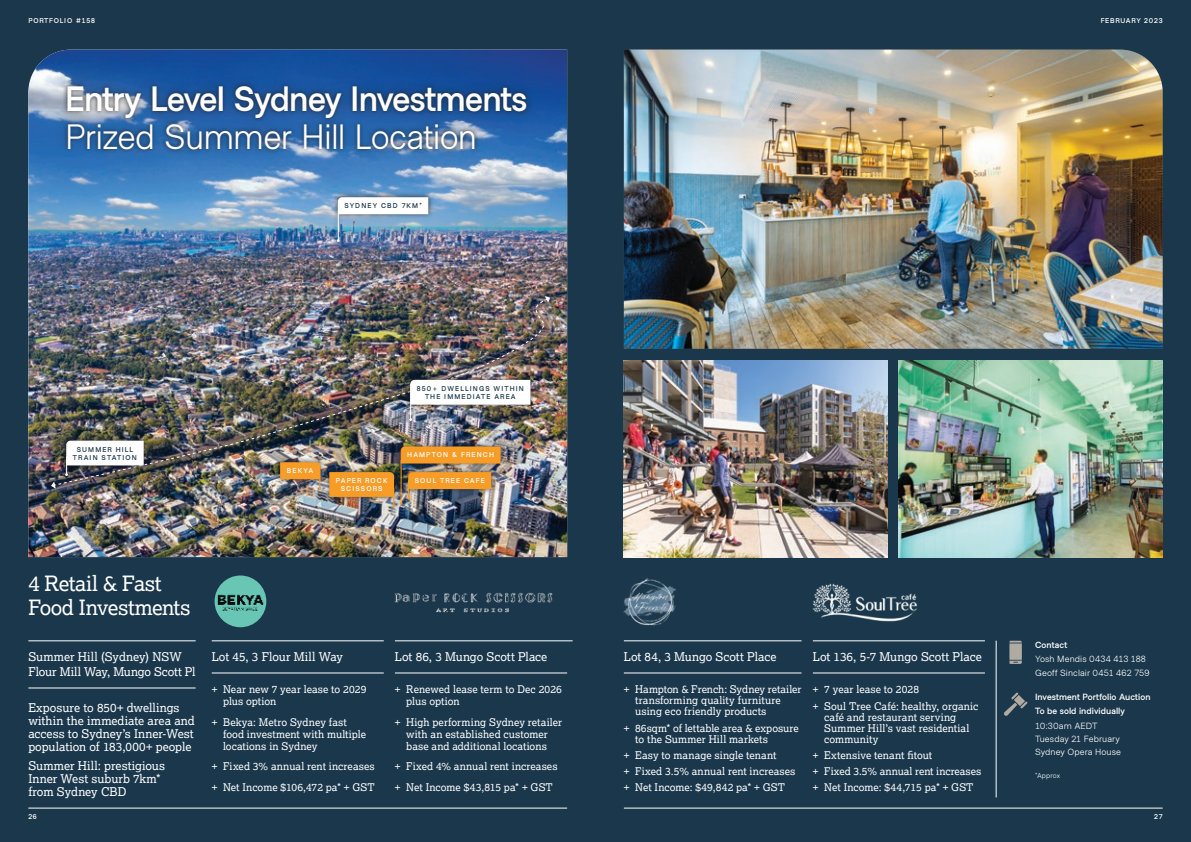
<style>
.page{position:relative;width:1191px;height:842px;background:#fff}
.page>*{position:absolute;margin:0;border:0;box-sizing:border-box;transform-origin:0 0}
.t1{font:700 35.1px "Metro Sans";letter-spacing:-.02em;color:#fff}
.t2{font:35.1px "Metro Sans";letter-spacing:-.025em;color:#fff}
.t3{font:21px/24px "Lexia";letter-spacing:-.02em;color:#fff}
.t4{font:12px/13px "Lexia";color:#fff}
.t5{font:10.5px/12px "Lexia";letter-spacing:.005em;color:#fff}
.t6{font:9px/13px "Metro Sans";letter-spacing:.01em;color:#fff}
.t7{font:700 9px/13.8px "Metro Sans";letter-spacing:.01em;color:#fff}
.t8{font:700 7px/8px "Metro Sans";letter-spacing:.165em;color:#1a374b;text-align:center}
.t9{font:700 7px/8px "Metro Sans";letter-spacing:.155em;color:#fff;text-align:center}
.t10{font:700 7px "Metro Sans";letter-spacing:.12em;color:#fff}
.t11{font:7px "Metro Sans";letter-spacing:.015em;color:#fff}
</style>
<div class="page">
<div style="left:0;top:0;width:595px;height:842px;background:#1a374b"></div>
<img style="left:28px;top:235px;width:539px;height:322px">
<img style="left:28px;top:50px;width:539px;height:185px">
<hr style="left:395px;top:641px;width:177px;height:1px;background:#fff">
<hr style="left:212px;top:641px;width:172px;height:1px;background:#fff">
<hr style="left:395px;top:673px;width:172px;height:1px;background:#fff">
<hr style="left:212px;top:673px;width:172px;height:1px;background:#fff">
<div style="left:394px;top:441px;width:112px;height:69px;background:#231f20;opacity:.75"></div>
<div style="left:324px;top:467px;width:76px;height:46px;background:#231f20;opacity:.75"></div>
<div style="left:332px;top:192px;width:102px;height:55px;background:#231f20;opacity:.75"></div>
<hr style="left:338px;top:205px;width:1px;height:36px;background:#fff">
<div style="left:338px;top:197px;width:90px;height:17px;background:#fff"></div>
<hr style="left:28px;top:641px;width:168px;height:1px;background:#fff">
<hr style="left:28px;top:688px;width:168px;height:1px;background:#fff">
<div style="left:54px;top:73px;width:485px;height:89px;background:#231f20;opacity:.5"></div>
<img style="left:394px;top:592px;width:159px;height:21px">
<img style="left:214px;top:575px;width:52px;height:52px;border-radius:26px">
<div style="left:46px;top:291px;width:509px;height:202px;background:#231f20;opacity:.75"></div>
<img style="left:51px;top:296px;width:499px;height:211px">
<hr style="left:28px;top:808px;width:539px;height:1px;background:#fff">
<div style="left:595px;top:0;width:596px;height:842px;background:#1a374b"></div>
<img style="left:624px;top:50px;width:538px;height:299px">
<img style="left:899px;top:360px;width:263px;height:197px">
<img style="left:624px;top:360px;width:263px;height:197px">
<hr style="left:813px;top:641px;width:172px;height:1px;background:#fff">
<hr style="left:624px;top:641px;width:177px;height:1px;background:#fff">
<hr style="left:813px;top:673px;width:172px;height:1px;background:#fff">
<hr style="left:624px;top:673px;width:177px;height:1px;background:#fff">
<hr style="left:996px;top:641px;width:1px;height:156px;background:#fff">
<svg style="left:1009px;top:641px;width:12px;height:23px"></svg>
<svg style="left:1004px;top:692px;width:23px;height:24px"></svg>
<img style="left:813px;top:583px;width:104px;height:39px">
<img style="left:624px;top:578px;width:51px;height:48px">
<hr style="left:624px;top:808px;width:538px;height:1px;background:#fff">
<p class="t10" style="left:28px;top:16px;width:68px">PORTFOLIO #158</p>
<h1 class="t1" style="left:65px;top:78px;width:463px">Entry Level Sydney Investments</h1>
<h1 class="t2" style="left:65px;top:116px;width:413px">Prized Summer Hill Location</h1>
<p class="t8" style="left:344px;top:202px;width:79px">SYDNEY CBD 7KM*</p>
<p class="t10" style="left:1100px;top:16px;width:63px">FEBRUARY 2023</p>
<p class="t8" style="left:73px;top:445px;width:65px">SUMMER HILL<br>TRAIN STATION</p>
<p class="t9" style="left:287px;top:467px;width:28px">BEKYA</p>
<p class="t8" style="left:417px;top:385px;width:109px">850+ DWELLINGS WITHIN<br>THE IMMEDIATE AREA</p>
<p class="t9" style="left:336px;top:477px;width:53px">PAPER ROCK<br>SCISSORS</p>
<p class="t9" style="left:407px;top:451px;width:88px">HAMPTON &amp; FRENCH</p>
<p class="t9" style="left:415px;top:477px;width:71px">SOUL TREE CAFE</p>
<h2 class="t3" style="left:28px;top:571px;width:164px">4 Retail &amp; Fast<br>Food Investments</h2>
<p class="t4" style="left:28px;top:648px;width:169px;line-height:15px">Summer Hill (Sydney) NSW<br>Flour Mill Way, Mungo Scott Pl</p>
<p class="t4" style="left:28px;top:701px;width:168px">Exposure to 850+ dwellings within the immediate area and access to Sydney’s Inner-West population of 183,000+ people</p>
<p class="t4" style="left:28px;top:759px;width:138px">Summer Hill: prestigious<br>Inner West suburb 7km* from Sydney CBD</p>
<p class="t4" style="left:212px;top:649px;width:133px">Lot 45, 3 Flour Mill Way</p>
<p class="t4" style="left:395px;top:649px;width:154px">Lot 86, 3 Mungo Scott Place</p>
<p class="t5" style="left:223px;top:683px;width:145px;text-indent:-11px">+ Near new 7 year lease to 2029 plus option</p>
<p class="t5" style="left:223px;top:716px;width:144px;text-indent:-11px">+ Bekya: Metro Sydney fast food investment with multiple locations in Sydney</p>
<p class="t5" style="left:212px;top:756px;width:164px;line-height:20.5px">+ Fixed 3% annual rent increases + Net Income $106,472 pa* + GST</p>
<p class="t5" style="left:406px;top:683px;width:157px;text-indent:-11px">+ Renewed lease term to Dec 2026 plus option</p>
<p class="t5" style="left:395px;top:716px;width:169px;text-align:center">+ High performing Sydney retailer with an established customer<br>base and additional locations</p>
<p class="t5" style="left:395px;top:756px;width:164px;line-height:20.5px">+ Fixed 4% annual rent increases + Net Income $43,815 pa* + GST</p>
<p class="t4" style="left:624px;top:649px;width:154px">Lot 84, 3 Mungo Scott Place</p>
<p class="t4" style="left:813px;top:649px;width:170px">Lot 136, 5-7 Mungo Scott Place</p>
<p class="t5" style="left:635px;top:684px;width:168px;line-height:11px;text-indent:-11px">+ Hampton &amp; French: Sydney retailer transforming quality furniture using eco friendly products</p>
<p class="t5" style="left:635px;top:722px;width:165px;line-height:11px;text-indent:-11px">+ 86sqm* of lettable area &amp; exposure to the Summer Hill markets</p>
<p class="t5" style="left:624px;top:747px;width:173px;line-height:16.2px">+ Easy to manage single tenant<br>+ Fixed 3.5% annual rent increases + Net Income: $49,842 pa* + GST</p>
<p class="t5" style="left:813px;top:681px;width:167px;line-height:16.2px">+ 7 year lease to 2028<br>+ Soul Tree Café: healthy, organic</p>
<p class="t5" style="left:824px;top:711px;width:147px;line-height:11px">café and restaurant serving<br>Summer Hill’s vast residential community</p>
<p class="t5" style="left:813px;top:747px;width:170px;line-height:16.2px">+ Extensive tenant fitout<br>+ Fixed 3.5% annual rent increases + Net Income: $44,715 pa* + GST</p>
<p class="t7" style="left:1035px;top:638px;width:34px">Contact</p>
<p class="t6" style="left:1035px;top:652px;width:116px;line-height:13.8px">Yosh Mendis 0434 413 188<br>Geoff Sinclair 0451 462 759</p>
<p class="t7" style="left:1035px;top:690px;width:117px">Investment Portfolio Auction<br>To be sold individually</p>
<p class="t6" style="left:1035px;top:720px;width:88px">10:30am AEDT<br>Tuesday 21 February<br>Sydney Opera House</p>
<p class="t11" style="left:1035px;top:771px;width:27px">*Approx</p>
<p class="t9" style="left:28px;top:813px;width:10px">26</p>
<p class="t9" style="left:1154px;top:813px;width:10px">27</p>
</div>
